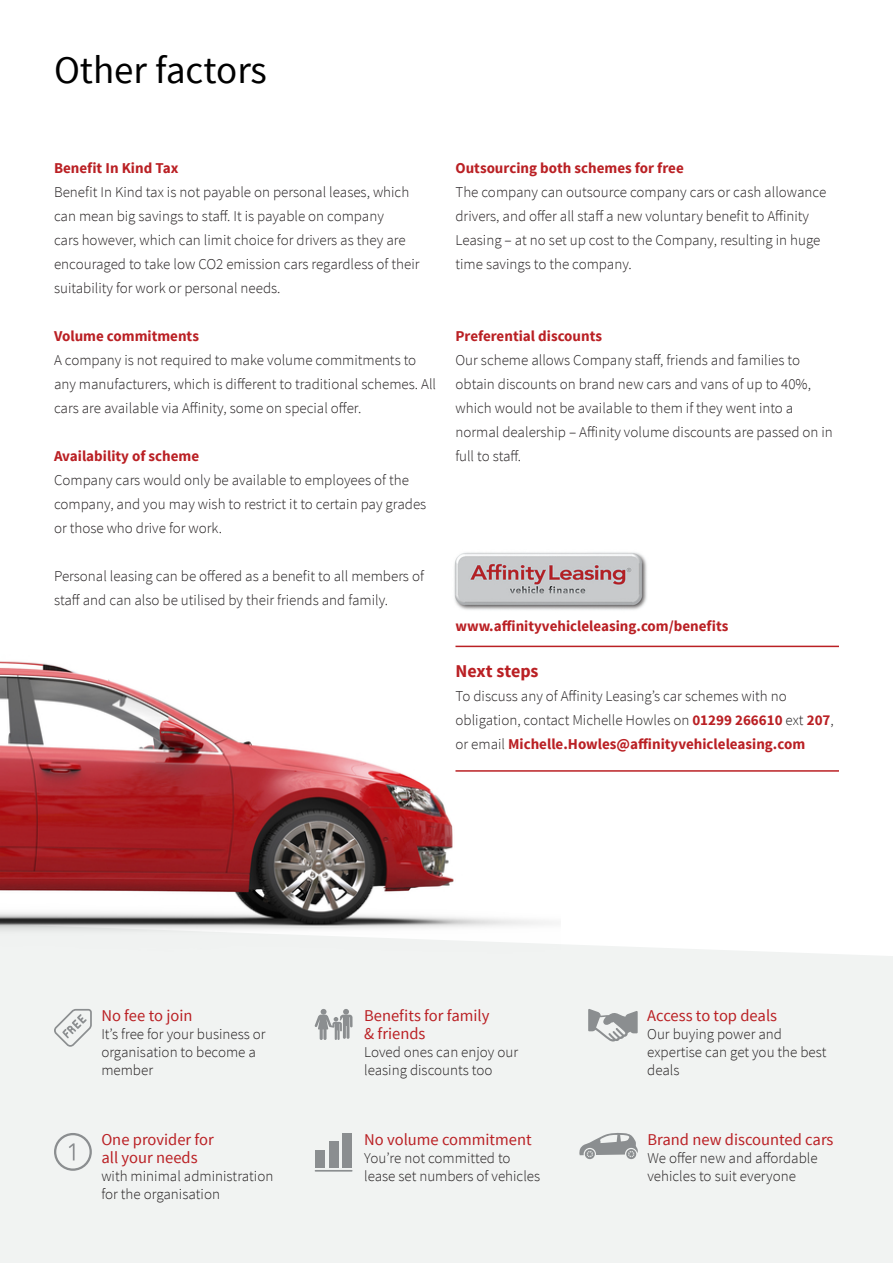
<style>
.page{position:relative;width:893px;height:1263px;background:#fff}
.page>*{position:absolute;margin:0;border:0;box-sizing:border-box;transform-origin:0 0}
.t1{font:39px "Source Sans Pro";color:#000}
.t2{font:700 18px "Source Sans Pro";color:#ba2024}
.t3{font:16.5px/18px "Source Sans Pro";color:#ba2024}
.t4{font:300 15px/24px "Source Sans Pro";color:#231f20}
.t5{font:700 15px "Source Sans Pro";color:#ba2024}
.s1{font-weight:700;color:#ba2024}
</style>
<div class="page">
<div style="left:0;top:944px;width:893px;height:319px;background:#f1f3f2"></div>
<svg style="left:54px;top:1009px;width:38px;height:38px"></svg>
<svg style="left:54px;top:1133px;width:38px;height:38px"></svg>
<svg style="left:315px;top:1009px;width:38px;height:31px"></svg>
<hr style="left:315px;top:1170px;width:38px;height:1px;background:#8b8e90">
<div style="left:316px;top:1150px;width:9px;height:18px;background:#8b8e90"></div>
<div style="left:329px;top:1141px;width:9px;height:26px;background:#8b8e90"></div>
<div style="left:342px;top:1133px;width:10px;height:34px;background:#8b8e90"></div>
<svg style="left:588px;top:1009px;width:50px;height:32px"></svg>
<svg style="left:579px;top:1133px;width:59px;height:26px"></svg>
<hr style="left:455px;top:646px;width:384px;height:1px;background:#ba2024">
<hr style="left:455px;top:770px;width:384px;height:2px;background:#ba2024">
<img style="left:0;top:645px;width:560px;height:338px">
<img style="left:454px;top:552px;width:193px;height:58px">
<p class="t1" style="left:54px;top:46px;width:214px">Other factors</p>
<p class="t5" style="left:54px;top:158px;width:126px">Benefit In Kind Tax</p>
<p class="t4" style="left:54px;top:180px;width:367px">Benefit In Kind tax is not payable on personal leases, which can mean big savings to staff. It is payable on company<br>cars however, which can limit choice for drivers as they are encouraged to take low CO2 emission cars regardless of their suitability for work or personal needs.</p>
<p class="t5" style="left:54px;top:326px;width:147px">Volume commitments</p>
<p class="t4" style="left:54px;top:348px;width:384px">A company is not required to make volume commitments to any manufacturers, which is different to traditional schemes. All cars are available via Affinity, some on special offer.</p>
<p class="t5" style="left:54px;top:446px;width:147px">Availability of scheme</p>
<p class="t4" style="left:54px;top:468px;width:374px">Company cars would only be available to employees of the company, and you may wish to restrict it to certain pay grades or those who drive for work.</p>
<p class="t4" style="left:54px;top:564px;width:371px">Personal leasing can be offered as a benefit to all members of staff and can also be utilised by their friends and family.</p>
<p class="t5" style="left:455px;top:158px;width:230px">Outsourcing both schemes for free</p>
<p class="t4" style="left:455px;top:180px;width:372px">The company can outsource company cars or cash allowance drivers, and offer all staff a new voluntary benefit to Affinity Leasing – at no set up cost to the Company, resulting in huge time savings to the company.</p>
<p class="t5" style="left:455px;top:326px;width:148px">Preferential discounts</p>
<p class="t4" style="left:455px;top:348px;width:379px">Our scheme allows Company staff, friends and families to obtain discounts on brand new cars and vans of up to 40%, which would not be available to them if they went into a normal dealership – Affinity volume discounts are passed on in full to staff.</p>
<p class="t5" style="left:455px;top:617px;width:274px">www.affinityvehicleleasing.com/benefits</p>
<p class="t2" style="left:455px;top:659px;width:85px">Next steps</p>
<p class="t4" style="left:455px;top:684px;width:380px">To discuss any of Affinity Leasing’s car schemes with no obligation, contact Michelle Howles on <span class="s1">01299 266610</span> ext <span class="s1">207</span>, or email <span class="s1">Michelle.Howles@affinityvehicleleasing.com</span></p>
<p class="t3" style="left:101px;top:1007px;width:93px">No fee to join</p>
<p class="t4" style="left:101px;top:1025px;width:166px;line-height:18px">It’s free for your business or organisation to become a member</p>
<p class="t3" style="left:101px;top:1131px;width:114px">One provider for all your needs</p>
<p class="t4" style="left:101px;top:1167px;width:173px;line-height:18px">with minimal administration for the organisation</p>
<p class="t3" style="left:364px;top:1007px;width:127px">Benefits for family &amp; friends</p>
<p class="t4" style="left:364px;top:1043px;width:156px;line-height:18px">Loved ones can enjoy our leasing discounts too</p>
<p class="t3" style="left:364px;top:1131px;width:169px">No volume commitment</p>
<p class="t4" style="left:364px;top:1149px;width:178px;line-height:18px">You’re not committed to lease set numbers of vehicles</p>
<p class="t3" style="left:647px;top:1007px;width:131px">Access to top deals</p>
<p class="t4" style="left:647px;top:1025px;width:181px;line-height:18px">Our buying power and expertise can get you the best deals</p>
<p class="t3" style="left:647px;top:1131px;width:188px">Brand new discounted cars</p>
<p class="t4" style="left:647px;top:1149px;width:172px;line-height:18px">We offer new and affordable vehicles to suit everyone</p>
</div>
